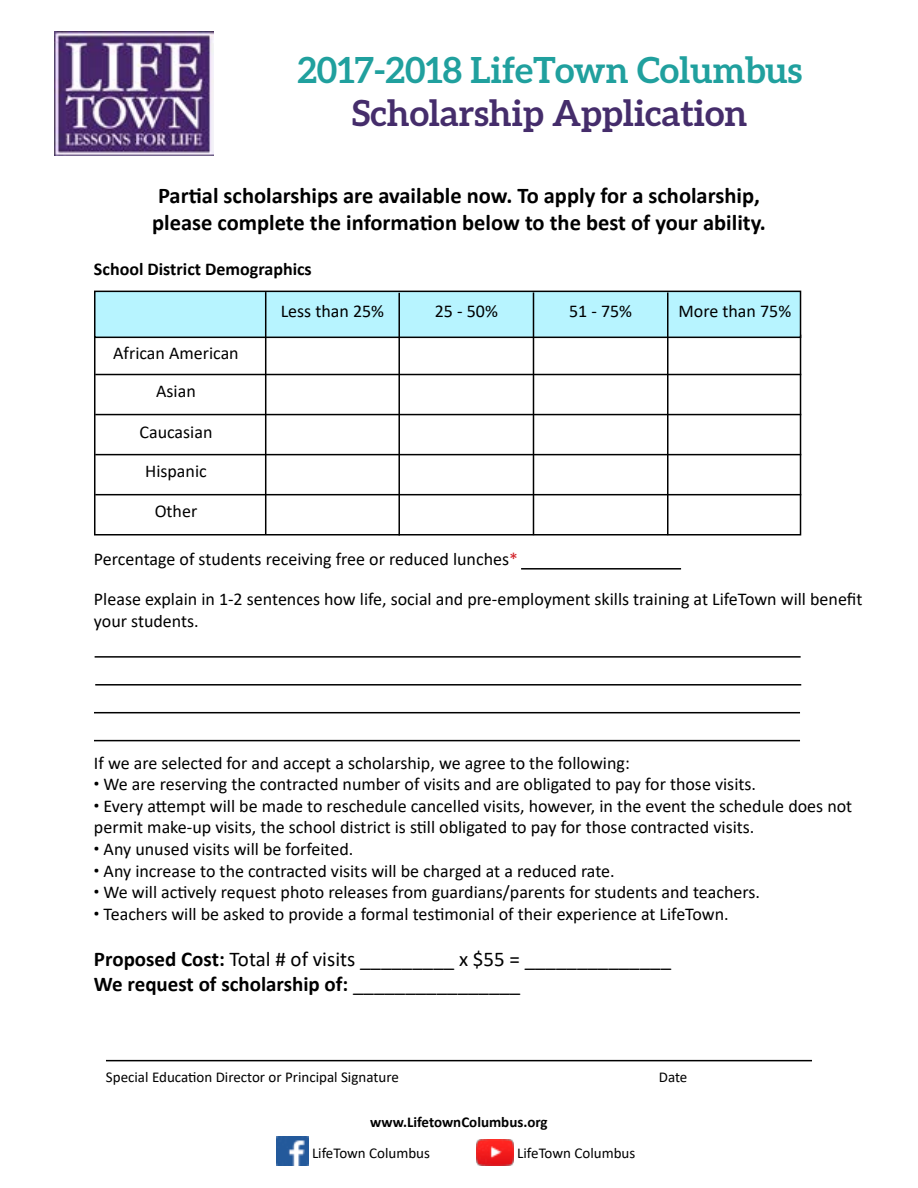
<style>
.page{position:relative;width:918px;height:1188px;background:#fff}
.page>*{position:absolute;margin:0;border:0;box-sizing:border-box;transform-origin:0 0}
.t1{font:700 36px "Aleo";color:#20a09e}
.t2{font:700 36px "Aleo";color:#452d6b}
.t3{font:700 22.5px/27px "Calibri";color:#000}
.t4{font:21px/25.2px "Calibri";color:#000}
.t5{font:18px/21.6px "Calibri";color:#000;text-align:center}
.t6{font:700 18px "Calibri";color:#000}
.t7{font:15px "Calibri";color:#000}
.t8{font:700 15px "Calibri";color:#000}
.s1{color:#d2232a}
.s2{font-family:"Sansation";font-weight:700}
.s3{font-weight:700}
</style>
<div class="page">
<img style="left:54px;top:31px;width:160px;height:124px">
<div style="left:94px;top:335px;width:707px;height:201px;border:2px solid #000"></div>
<div style="left:94px;top:291px;width:707px;height:47px;background:#b7f4ff;border:2px solid #000"></div>
<hr style="left:265px;top:292px;width:1px;height:243px;background:#000">
<hr style="left:398px;top:293px;width:2px;height:243px;background:#000">
<hr style="left:533px;top:292px;width:1px;height:243px;background:#000">
<hr style="left:95px;top:374px;width:706px;height:1px;background:#000">
<hr style="left:95px;top:414px;width:706px;height:1px;background:#000">
<hr style="left:95px;top:454px;width:706px;height:1px;background:#000">
<hr style="left:95px;top:494px;width:706px;height:1px;background:#000">
<hr style="left:667px;top:292px;width:2px;height:243px;background:#000">
<hr style="left:521px;top:568px;width:160px;height:2px;background:#000">
<hr style="left:95px;top:656px;width:706px;height:2px;background:#000">
<hr style="left:95px;top:684px;width:706px;height:2px;background:#000">
<hr style="left:94px;top:712px;width:706px;height:1px;background:#000">
<hr style="left:106px;top:1060px;width:706px;height:1px;background:#000">
<img style="left:277px;top:1136px;width:32px;height:30px">
<img style="left:476px;top:1139px;width:38px;height:27px">
<hr style="left:94px;top:740px;width:706px;height:1px;background:#000">
<h1 class="t1" style="left:297px;top:49px;width:507px">2017-2018 LifeTown Columbus</h1>
<h1 class="t2" style="left:352px;top:92px;width:397px">Scholarship Application</h1>
<p class="t3" style="left:152px;top:181px;width:615px">Partial scholarships are available now. To apply for a scholarship, please complete the information below to the best of your ability.</p>
<p class="t6" style="left:94px;top:256px;width:219px">School District Demographics</p>
<p class="t5" style="left:281px;top:300px;width:105px">Less than 25%</p>
<p class="t5" style="left:113px;top:333px;width:127px;line-height:38.7px">African American<br>Asian</p>
<p class="t5" style="left:139px;top:411px;width:74px;line-height:39.6px">Caucasian<br>Hispanic</p>
<p class="t5" style="left:155px;top:500px;width:44px">Other</p>
<p class="t5" style="left:435px;top:300px;width:65px">25 - 50%</p>
<p class="t5" style="left:569px;top:300px;width:65px">51 - 75%</p>
<p class="t5" style="left:679px;top:300px;width:114px">More than 75%</p>
<p class="t5" style="left:94px;top:548px;width:426px">Percentage of students receiving free or reduced lunches<span class="s1">*</span></p>
<p class="t5" style="left:94px;top:588px;width:770px;text-align:left">Please explain in 1-2 sentences how life, social and pre-employment skills training at LifeTown will benefit your students.</p>
<p class="t5" style="left:94px;top:751px;width:537px">If we are selected for and accept a scholarship, we agree to the following:</p>
<p class="t5" style="left:94px;top:773px;width:664px"><span class="s2">•</span> We are reserving the contracted number of visits and are obligated to pay for those visits.</p>
<p class="t5" style="left:94px;top:795px;width:760px;text-align:left"><span class="s2">•</span> Every attempt will be made to reschedule cancelled visits, however, in the event the schedule does not permit make-up visits, the school district is still obligated to pay for those contracted visits.</p>
<p class="t5" style="left:94px;top:838px;width:261px"><span class="s2">•</span> Any unused visits will be forfeited.</p>
<p class="t5" style="left:94px;top:859px;width:522px"><span class="s2">•</span> Any increase to the contracted visits will be charged at a reduced rate.</p>
<p class="t5" style="left:94px;top:881px;width:668px"><span class="s2">•</span> We will actively request photo releases from guardians/parents for students and teachers.</p>
<p class="t5" style="left:94px;top:903px;width:636px"><span class="s2">•</span> Teachers will be asked to provide a formal testimonial of their experience at LifeTown.</p>
<p class="t4" style="left:94px;top:946px;width:579px"><span class="s3">Proposed Cost:</span> Total # of visits _________ x $55 = ______________<br><span class="s3">We request of scholarship of:</span> ________________</p>
<p class="t7" style="left:106px;top:1067px;width:294px">Special Education Director or Principal Signature</p>
<p class="t7" style="left:659px;top:1067px;width:30px">Date</p>
<p class="t8" style="left:370px;top:1112px;width:179px">www.LifetownColumbus.org</p>
<p class="t7" style="left:312px;top:1142px;width:120px">LifeTown Columbus</p>
<p class="t7" style="left:517px;top:1142px;width:120px">LifeTown Columbus</p>
</div>
